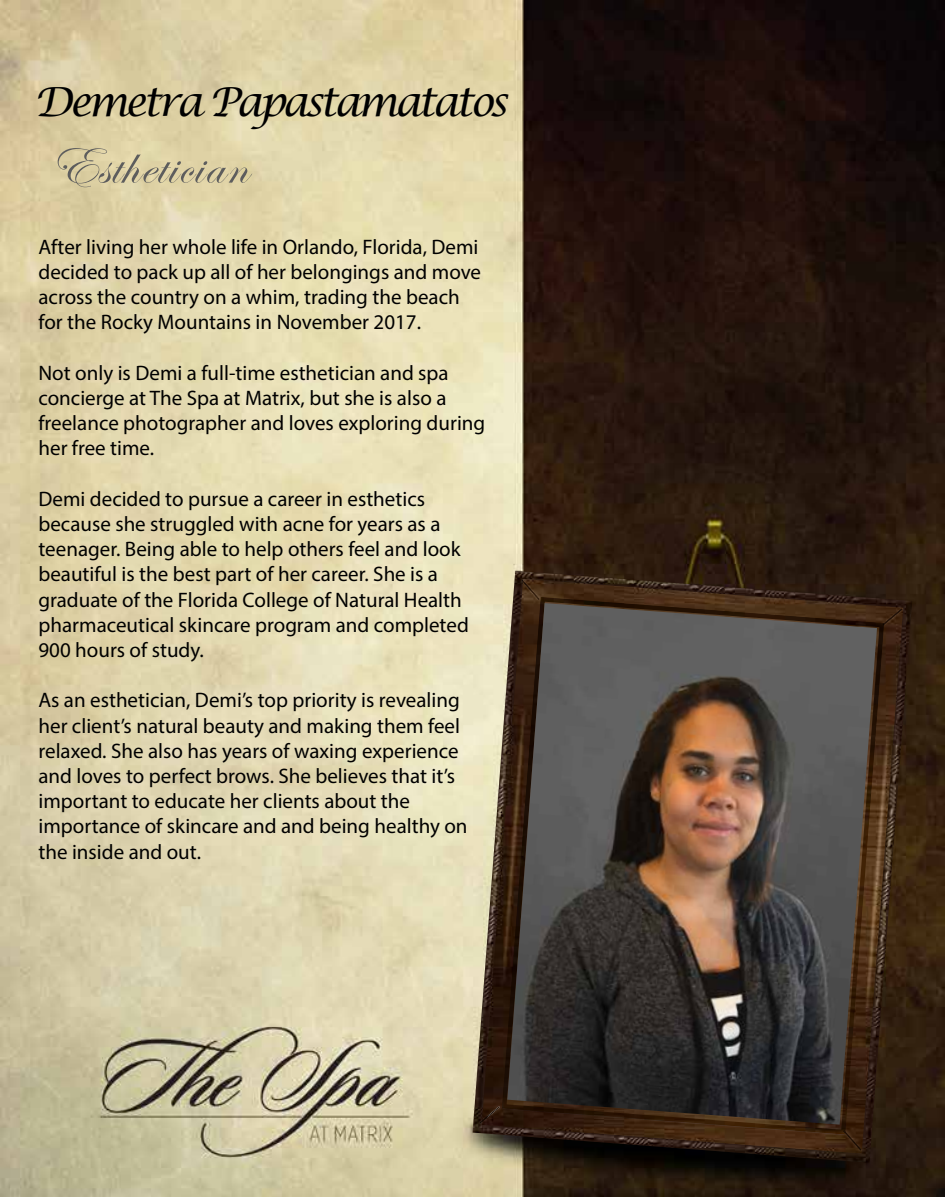
<style>
.page{position:relative;width:945px;height:1197px;background:#fff}
.page>*{position:absolute;margin:0;border:0;box-sizing:border-box;transform-origin:0 0}
.t1{font:56px "Edwardian Script ITC";letter-spacing:.03em;color:#5d5d5d}
.t2{font:italic 40.25px "Lucida Calligraphy";letter-spacing:-.095em;color:#000}
.t3{font:21px/25.2px "Myriad Pro";color:#000}
</style>
<div class="page">
<img style="left:0;top:0;width:945px;height:1197px">
<img style="left:473px;top:571px;width:439px;height:592px">
<img style="left:482px;top:579px;width:421px;height:575px">
<img style="left:503px;top:598px;width:380px;height:536px">
<img style="left:479px;top:1106px;width:21px;height:18px">
<img style="left:482px;top:1106px;width:18px;height:16px">
<img style="left:522px;top:580px;width:17px;height:17px">
<img style="left:523px;top:581px;width:16px;height:16px">
<img style="left:843px;top:1130px;width:18px;height:20px">
<img style="left:845px;top:1131px;width:16px;height:19px">
<img style="left:883px;top:609px;width:19px;height:16px">
<img style="left:523px;top:597px;width:16px;height:1px">
<svg style="left:522px;top:598px;width:17px;height:2px"></svg>
<img style="left:507px;top:603px;width:370px;height:522px">
<h2 class="t2" style="left:34px;top:77px;width:475px">Demetra Papastamatatos</h2>
<h1 class="t1" style="left:49px;top:135px;width:200px">Esthetician</h1>
<p class="t3" style="left:38px;top:234px;width:444px">After living her whole life in Orlando, Florida, Demi decided to pack up all of her belongings and move across the country on a whim, trading the beach for the Rocky Mountains in November 2017.</p>
<p class="t3" style="left:38px;top:360px;width:448px">Not only is Demi a full-time esthetician and spa concierge at The Spa at Matrix, but she is also a freelance photographer and loves exploring during her free time.</p>
<p class="t3" style="left:38px;top:486px;width:432px">Demi decided to pursue a career in esthetics because she struggled with acne for years as a teenager. Being able to help others feel and look beautiful is the best part of her career. She is a graduate of the Florida College of Natural Health pharmaceutical skincare program and completed 900 hours of study.</p>
<p class="t3" style="left:38px;top:687px;width:431px">As an esthetician, Demi’s top priority is revealing her client’s natural beauty and making them feel relaxed. She also has years of waxing experience and loves to perfect brows. She believes that it’s important to educate her clients about the importance of skincare and and being healthy on the inside and out.</p>
</div>
